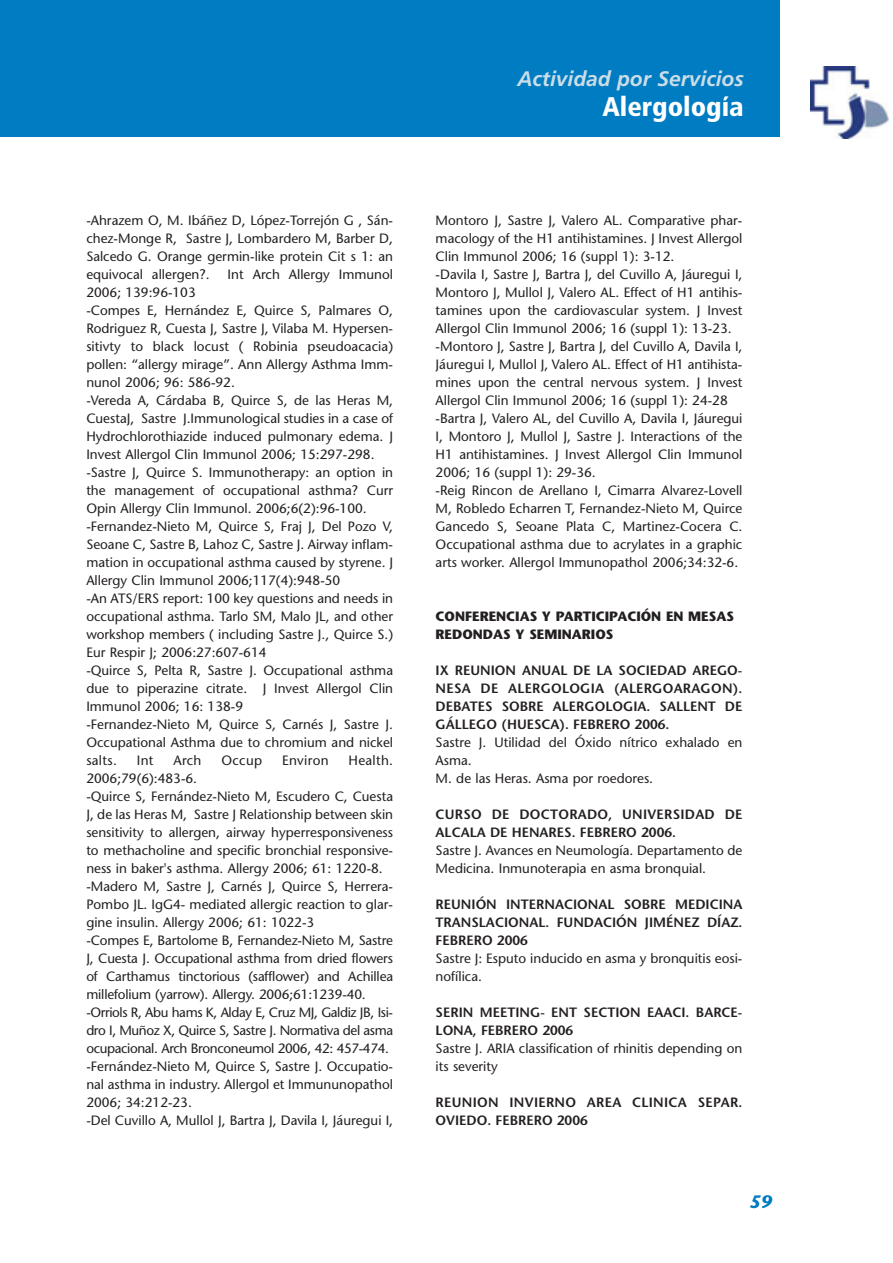
<style>
.page{position:relative;width:893px;height:1263px;background:#fff}
.page>*{position:absolute;margin:0;border:0;box-sizing:border-box;transform-origin:0 0}
.t1{font:900 condensed 27px "Frutiger";color:#fff}
.t2{font:italic 700 21px "Frutiger";color:#cbdde6}
.t3{font:italic 700 18px "Stone Sans";color:#007cc2}
.t4{font:13.5px/18px "Stone Sans";color:#231f20}
.t5{font:600 13.5px/18px "Stone Sans";color:#231f20;text-align:justify}
.t6{font:600 13.5px/18px "Stone Sans";letter-spacing:.02em;color:#231f20}
.t7{font:700 13.5px/18px "Stone Sans";color:#231f20}
.t8{font:600 13.5px/18px "Stone Sans";letter-spacing:.025em;color:#231f20}
.t9{font:13.5px "Stone Sans";letter-spacing:.025em;color:#231f20}
</style>
<div class="page">
<div style="left:0;top:1px;width:779px;height:136px;background:#007cc2"></div>
<img style="left:810px;top:66px;width:79px;height:72px">
<p class="t4" style="left:86px;top:212px;width:308px;text-align:justify">-Ahrazem O, M. Ibáñez D, López-Torrejón G , Sán&shy;chez-Monge R, Sastre J, Lombardero M, Barber D, Salcedo G. Orange germin-like protein Cit s 1: an equivocal allergen?.</p>
<p class="t4" style="left:228px;top:266px;width:167px">Int Arch Allergy Immunol</p>
<p class="t4" style="left:86px;top:284px;width:308px">2006; 139:96-103<br>-Compes E, Hernández E, Quirce S, Palmares O, Rodriguez R, Cuesta J, Sastre J, Vilaba M. Hypersen&shy;sitivty to black locust ( Robinia pseudoacacia) pollen: “allergy mirage”. Ann Allergy Asthma Imm&shy;nunol 2006; 96: 586-92.<br>-Vereda A, Cárdaba B, Quirce S, de las Heras M, CuestaJ, Sastre J.Immunological studies in a case of Hydrochlorothiazide induced pulmonary edema. J Invest Allergol Clin Immunol 2006; 15:297-298. -Sastre J, Quirce S. Immunotherapy: an option in the management of occupational asthma? Curr Opin Allergy Clin Immunol. 2006;6(2):96-100. -Fernandez-Nieto M, Quirce S, Fraj J, Del Pozo V, Seoane C, Sastre B, Lahoz C, Sastre J. Airway inflam&shy;mation in occupational asthma caused by styrene. J Allergy Clin Immunol 2006;117(4):948-50<br>-An ATS/ERS report: 100 key questions and needs in occupational asthma. Tarlo SM, Malo JL, and other workshop members ( including Sastre J., Quirce S.)<br>Eur Respir J; 2006:27:607-614<br>-Quirce S, Pelta R, Sastre J. Occupational asthma due to piperazine citrate. J Invest Allergol Clin Immunol 2006; 16: 138-9<br>-Fernandez-Nieto M, Quirce S, Carnés J, Sastre J.<br>Occupational Asthma due to chromium and nickel salts.</p>
<p class="t4" style="left:137px;top:752px;width:18px">Int</p>
<p class="t4" style="left:173px;top:752px;width:30px">Arch</p>
<p class="t4" style="left:221px;top:752px;width:42px">Occup</p>
<p class="t9" style="left:282px;top:755px;width:48px">Environ</p>
<p class="t4" style="left:349px;top:752px;width:46px">Health.</p>
<p class="t4" style="left:86px;top:770px;width:308px">2006;79(6):483-6.<br>-Quirce S, Fernández-Nieto M, Escudero C, Cuesta J, de las Heras M, Sastre J Relationship between skin sensitivity to allergen, airway hyperresponsiveness to methacholine and specific bronchial responsive&shy;ness in baker's asthma. Allergy 2006; 61: 1220-8. -Madero M, Sastre J, Carnés J, Quirce S, Herrera-Pombo JL. IgG4- mediated allergic reaction to glar&shy;gine insulin. Allergy 2006; 61: 1022-3<br>-Compes E, Bartolome B, Fernandez-Nieto M, Sastre J, Cuesta J. Occupational asthma from dried flowers of Carthamus tinctorious (safflower) and Achillea millefolium (yarrow). Allergy. 2006;61:1239-40. -Orriols R, Abu hams K, Alday E, Cruz MJ, Galdiz JB, Isi&shy;dro I, Muñoz X, Quirce S, Sastre J. Normativa del asma ocupacional. Arch Bronconeumol 2006, 42: 457-474. -Fernández-Nieto M, Quirce S, Sastre J. Occupatio&shy;nal asthma in industry. Allergol et Immununopathol 2006; 34:212-23.<br>-Del Cuvillo A, Mullol J, Bartra J, Davila I, Jáuregui I,</p>
<h2 class="t2" style="left:517px;top:70px;width:228px">Actividad por Servicios</h2>
<h1 class="t1" style="left:602px;top:96px;width:143px">Alergología</h1>
<p class="t4" style="left:436px;top:212px;width:308px">Montoro J, Sastre J, Valero AL. Comparative phar&shy;macology of the H1 antihistamines. J Invest Allergol Clin Immunol 2006; 16 (suppl 1): 3-12.<br>-Davila I, Sastre J, Bartra J, del Cuvillo A, Jáuregui I, Montoro J, Mullol J, Valero AL. Effect of H1 antihis&shy;tamines upon the cardiovascular system. J Invest Allergol Clin Immunol 2006; 16 (suppl 1): 13-23. -Montoro J, Sastre J, Bartra J, del Cuvillo A, Davila I, Jáuregui I, Mullol J, Valero AL. Effect of H1 antihista&shy;mines upon the central nervous system. J Invest Allergol Clin Immunol 2006; 16 (suppl 1): 24-28 -Bartra J, Valero AL, del Cuvillo A, Davila I, Jáuregui I, Montoro J, Mullol J, Sastre J. Interactions of the H1 antihistamines. J Invest Allergol Clin Immunol 2006; 16 (suppl 1): 29-36.<br>-Reig Rincon de Arellano I, Cimarra Alvarez-Lovell M, Robledo Echarren T, Fernandez-Nieto M, Quirce Gancedo S, Seoane Plata C, Martinez-Cocera C.<br>Occupational asthma due to acrylates in a graphic arts worker. Allergol Immunopathol 2006;34:32-6.</p>
<p class="t7" style="left:436px;top:608px;width:300px">CONFERENCIAS Y PARTICIPACIÓN EN MESAS<br>REDONDAS Y SEMINARIOS</p>
<p class="t5" style="left:436px;top:662px;width:308px">IX REUNION ANUAL DE LA SOCIEDAD AREGO-NESA DE ALERGOLOGIA (ALERGOARAGON).<br>DEBATES SOBRE ALERGOLOGIA. SALLENT DE GÁLLEGO (HUESCA). FEBRERO 2006.</p>
<p class="t4" style="left:436px;top:734px;width:308px">Sastre J. Utilidad del Óxido nítrico exhalado en<br>Asma.<br>M. de las Heras. Asma por roedores.</p>
<p class="t6" style="left:436px;top:806px;width:308px">CURSO DE DOCTORADO, UNIVERSIDAD DE<br>ALCALA DE HENARES. FEBRERO 2006.</p>
<p class="t4" style="left:436px;top:842px;width:308px">Sastre J. Avances en Neumología. Departamento de<br>Medicina. Inmunoterapia en asma bronquial.</p>
<p class="t5" style="left:436px;top:896px;width:308px">REUNIÓN INTERNACIONAL SOBRE MEDICINA TRANSLACIONAL. FUNDACIÓN JIMÉNEZ DÍAZ.<br>FEBRERO 2006</p>
<p class="t4" style="left:436px;top:950px;width:308px">Sastre J: Esputo inducido en asma y bronquitis eosi&shy;nofílica.</p>
<p class="t5" style="left:436px;top:1004px;width:308px">SERIN MEETING- ENT SECTION EAACI. BARCE-<br>LONA, FEBRERO 2006</p>
<p class="t4" style="left:436px;top:1040px;width:308px">Sastre J. ARIA classification of rhinitis depending on its severity</p>
<p class="t8" style="left:436px;top:1094px;width:308px">REUNION INVIERNO AREA CLINICA SEPAR.<br>OVIEDO. FEBRERO 2006</p>
<h3 class="t3" style="left:749px;top:1194px;width:24px">59</h3>
</div>
